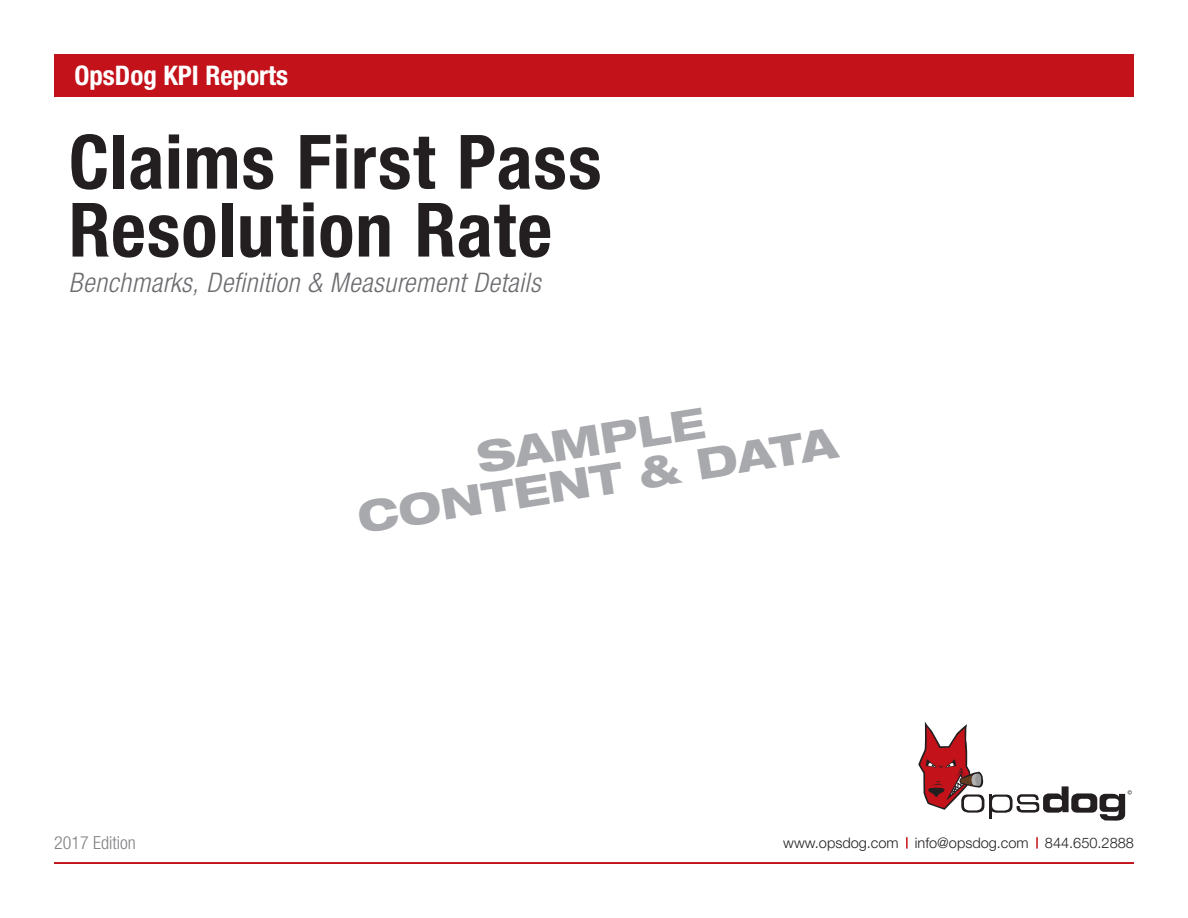
<style>
.page{position:relative;width:1188px;height:918px;background:#fff}
.page>*{position:absolute;margin:0;border:0;box-sizing:border-box;transform-origin:0 0}
.t1{font:700 condensed 75px/67.9px "Helvetica Neue LT Pro";letter-spacing:.01em;color:#231f20}
.t2{font:800 expanded 42.75px/40.5px "Helvetica Neue LT Pro";color:#a8a9ad;text-align:center}
.t3{font:italic 300 condensed 27px "Helvetica Neue LT Pro";letter-spacing:.02em;color:#6c6d70}
.t4{font:700 condensed 27px "Helvetica Neue LT Pro";color:#fff}
.t5{font:300 condensed 18px "Helvetica Neue LT Pro";color:#808285}
.t6{font:300 14.55px "Helvetica Neue LT Pro";color:#231f20}
</style>
<div class="page">
<div style="left:54px;top:54px;width:1080px;height:42px;background:#c4121a"></div>
<hr style="left:54px;top:862px;width:1080px;height:2px;background:#c4121a">
<svg style="left:918px;top:722px;width:214px;height:99px"></svg>
<svg style="left:1036px;top:837px;width:2px;height:12px"></svg>
<svg style="left:906px;top:837px;width:2px;height:12px"></svg>
<h3 class="t4" style="left:74px;top:59px;width:215px">OpsDog KPI Reports</h3>
<h1 class="t1" style="left:69px;top:127px;width:534px">Claims First Pass<br>Resolution Rate</h1>
<h3 class="t3" style="left:69px;top:267px;width:473px">Benchmarks, Definition &amp; Measurement Details</h3>
<p class="t5" style="left:54px;top:832px;width:83px">2017 Edition</p>
<h2 class="t2" style="left:348px;top:457px;width:486px;rotate:-9deg">SAMPLE<br>CONTENT &amp; DATA</h2>
<p class="t6" style="left:783px;top:833px;width:352px">www.opsdog.com info@opsdog.com 844.650.2888</p>
</div>
